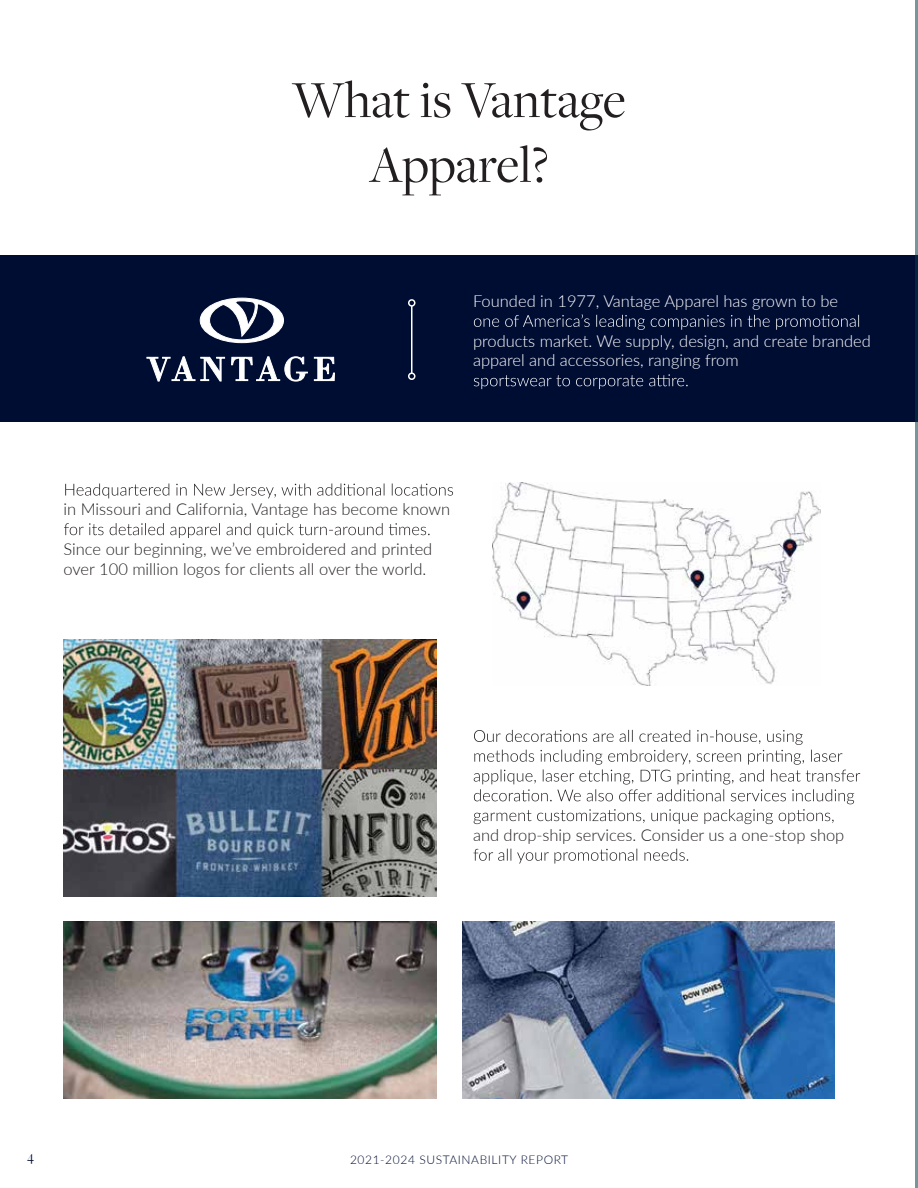
<style>
.page{position:relative;width:918px;height:1188px;background:#fff}
.page>*{position:absolute;margin:0;border:0;box-sizing:border-box;transform-origin:0 0}
.t1{font:54px/64.8px "Freight Disp Pro";color:#231f20;text-align:center}
.t2{font:300 16.5px/19.8px "Lato";color:#231f20}
.t3{font:300 16.5px/19.8px "Lato";color:#fff}
.t4{font:15px "Freight Big Pro";color:#000d33}
.t5{font:300 12px "Lato";letter-spacing:.05em;color:#000d33}
</style>
<div class="page">
<div style="left:0;top:255px;width:918px;height:167px;background:#000d33"></div>
<hr style="left:916px;top:0;width:2px;height:1188px;background:#003c4c">
<svg style="left:65px;top:483px;width:388px;height:15px"></svg>
<svg style="left:64px;top:523px;width:366px;height:15px"></svg>
<svg style="left:474px;top:730px;width:386px;height:94px"></svg>
<svg style="left:473px;top:849px;width:215px;height:15px"></svg>
<img style="left:492px;top:482px;width:328px;height:203px">
<svg style="left:474px;top:314px;width:385px;height:16px"></svg>
<svg style="left:474px;top:374px;width:214px;height:15px"></svg>
<svg style="left:147px;top:357px;width:48px;height:24px"></svg>
<svg style="left:201px;top:357px;width:24px;height:24px"></svg>
<svg style="left:231px;top:357px;width:77px;height:24px"></svg>
<svg style="left:314px;top:357px;width:21px;height:24px"></svg>
<svg style="left:200px;top:298px;width:84px;height:45px"></svg>
<img style="left:64px;top:640px;width:372px;height:257px">
<img style="left:64px;top:922px;width:372px;height:177px">
<img style="left:462px;top:922px;width:373px;height:177px">
<hr style="left:411px;top:306px;width:1px;height:67px;background:#fff">
<div style="left:408px;top:299px;width:8px;height:8px;border:2px solid #fff;border-radius:50%"></div>
<div style="left:408px;top:372px;width:8px;height:8px;border:2px solid #fff;border-radius:50%"></div>
<h1 class="t1" style="left:292px;top:66px;width:335px">What is Vantage<br>Apparel?</h1>
<p class="t3" style="left:473px;top:291px;width:367px">Founded in 1977, Vantage Apparel has grown to be</p>
<p class="t3" style="left:473px;top:330px;width:399px">products market. We supply, design, and create branded apparel and accessories, ranging from</p>
<p class="t2" style="left:64px;top:499px;width:388px">in Missouri and California, Vantage has become known</p>
<p class="t2" style="left:64px;top:538px;width:370px">Since our beginning, we’ve embroidered and printed over 100 million logos for clients all over the world.</p>
<p class="t2" style="left:473px;top:824px;width:373px">and drop-ship services. Consider us a one-stop shop</p>
<p class="t4" style="left:27px;top:1146px;width:8px">4</p>
<p class="t5" style="left:350px;top:1152px;width:220px">2021-2024 SUSTAINABILITY REPORT</p>
</div>
